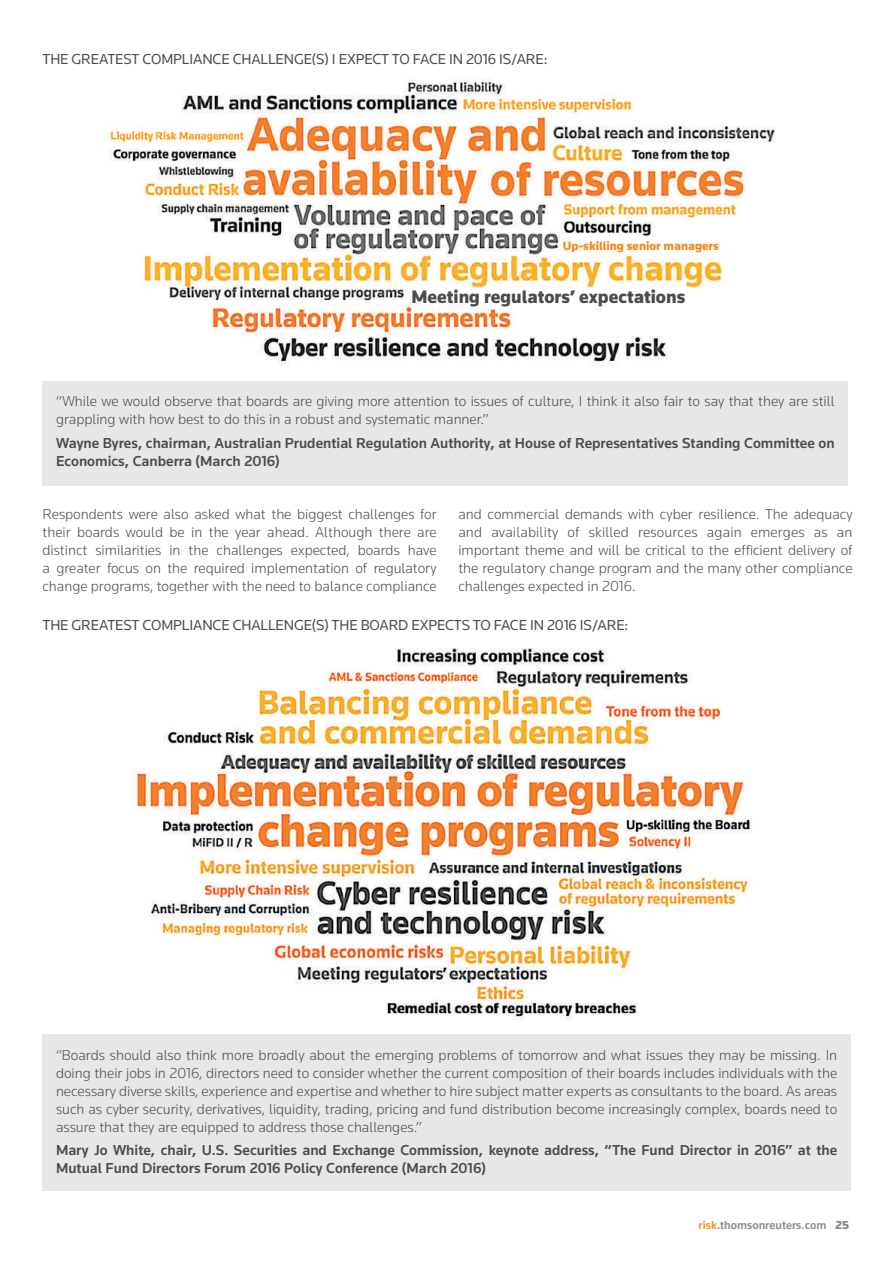
<style>
.page{position:relative;width:893px;height:1263px;background:#fff}
.page>*{position:absolute;margin:0;border:0;box-sizing:border-box;transform-origin:0 0}
.t1{font:900 18.75px "Knowledge";color:#4b4c4d}
.t2{font:300 15px/18px "Knowledge";color:#4b4c4d;text-align:justify}
.t3{font:500 15px/18px "Knowledge";color:#4b4c4d}
.t4{font:15px "Knowledge";letter-spacing:-.01em;color:#4b4c4d}
.t5{font:900 12.6px "Knowledge";color:#f6891f}
.t6{font:500 12px "Knowledge";color:#898a8a}
.s1{color:#f6891f}
.s2{font-weight:900;color:#808285}
</style>
<div class="page">
<img style="left:135px;top:648px;width:617px;height:372px">
<div style="left:43px;top:1034px;width:808px;height:157px;background:#e6e7e9"></div>
<img style="left:109px;top:77px;width:667px;height:289px">
<div style="left:563px;top:237px;width:175px;height:15px;background:#fff"></div>
<div style="left:411px;top:288px;width:292px;height:20px;background:#fff"></div>
<div style="left:43px;top:381px;width:805px;height:104px;background:#e6e7e9"></div>
<p class="t4" style="left:43px;top:50px;width:506px">THE GREATEST COMPLIANCE CHALLENGE(S) I EXPECT TO FACE IN 2016 IS/ARE:</p>
<p class="t5" style="left:563px;top:238px;width:158px">Up-skilling senior managers</p>
<p class="t1" style="left:411px;top:285px;width:275px">Meeting regulators’ expectations</p>
<p class="t2" style="left:56px;top:392px;width:780px">“While we would observe that boards are giving more attention to issues of culture, I think it also fair to say that they are still grappling with how best to do this in a robust and systematic manner.”</p>
<p class="t3" style="left:56px;top:433px;width:780px">Wayne Byres, chairman, Australian Prudential Regulation Authority, at House of Representatives Standing Committee on<br>Economics, Canberra (March 2016)</p>
<p class="t2" style="left:43px;top:505px;width:396px">Respondents were also asked what the biggest challenges for their boards would be in the year ahead. Although there are distinct similarities in the challenges expected, boards have a greater focus on the required implementation of regulatory change programs, together with the need to balance compliance</p>
<p class="t2" style="left:458px;top:505px;width:396px">and commercial demands with cyber resilience. The adequacy and availability of skilled resources again emerges as an important theme and will be critical to the efficient delivery of the regulatory change program and the many other compliance challenges expected in 2016.</p>
<p class="t4" style="left:43px;top:616px;width:587px">THE GREATEST COMPLIANCE CHALLENGE(S) THE BOARD EXPECTS TO FACE IN 2016 IS/ARE:</p>
<p class="t2" style="left:56px;top:1045px;width:783px">“Boards should also think more broadly about the emerging problems of tomorrow and what issues they may be missing. In doing their jobs in 2016, directors need to consider whether the current composition of their boards includes individuals with the necessary diverse skills, experience and expertise and whether to hire subject matter experts as consultants to the board. As areas such as cyber security, derivatives, liquidity, trading, pricing and fund distribution become increasingly complex, boards need to assure that they are equipped to address those challenges.”</p>
<p class="t3" style="left:56px;top:1141px;width:783px">Mary Jo White, chair, U.S. Securities and Exchange Commission, keynote address, “The Fund Director in 2016” at the<br>Mutual Fund Directors Forum 2016 Policy Conference (March 2016)</p>
<p class="t6" style="left:699px;top:1217px;width:152px"><span class="s1">risk</span>.thomsonreuters.com <span class="s2">25</span></p>
</div>
